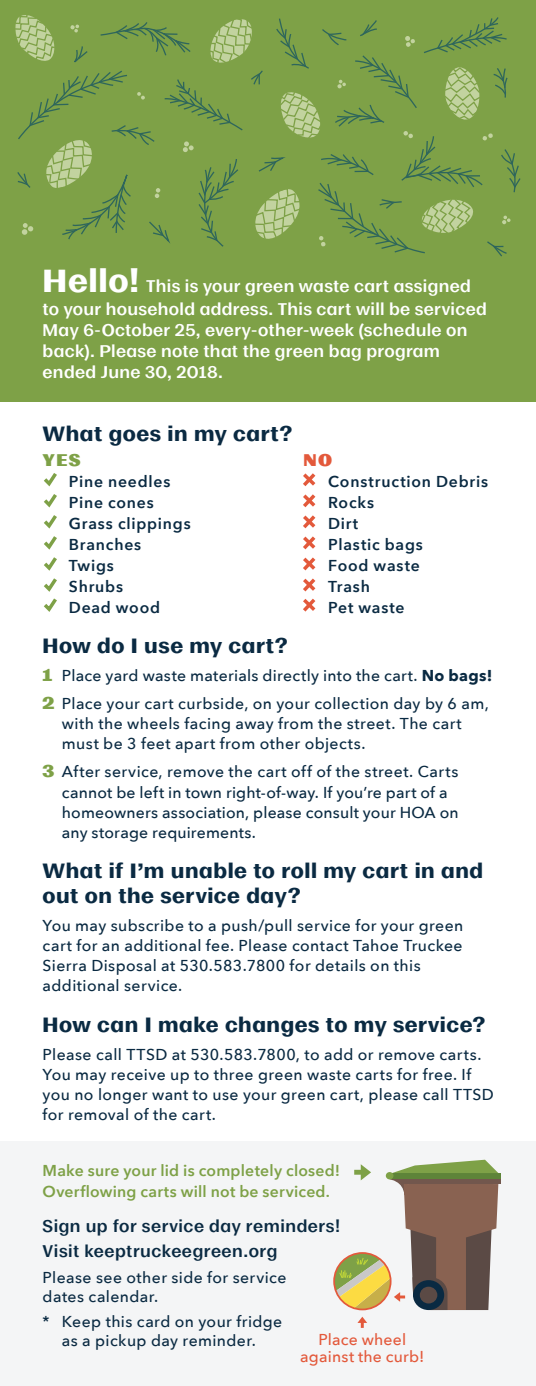
<style>
.page{position:relative;width:536px;height:1386px;background:#fff}
.page>*{position:absolute;margin:0;border:0;box-sizing:border-box;transform-origin:0 0}
.t1{font:700 19.25px/24.5px "Moriston";letter-spacing:.03em;color:#0a2a42}
.t2{font:500 15.75px/20.1px "Avenir Next";letter-spacing:.025em;color:#0a2a42}
.t3{font:600 15.75px/21px "Moriston";letter-spacing:.02em;color:#fff}
.t4{font:600 15.75px "Avenir Next";letter-spacing:.05em;color:#0a2a42}
.t5{font:600 15.75px/21px "Avenir Next";letter-spacing:.015em;color:#7ea147}
.t6{font:600 15.75px/24.5px "Moriston";letter-spacing:.035em;color:#0a2a42}
.t7{font:500 15.75px/17.5px "Avenir Next";letter-spacing:.01em;color:#e3593b;text-align:center}
.t8{font:900 15.75px "Moriston";color:#7ea147}
.t9{font:900 15.75px "Moriston";color:#e3593b}
.s1{font-weight:700;font-size:29.75px}
.s2{font-family:"Moriston";font-weight:900;color:#7ea147}
.s3{font-weight:700}
</style>
<div class="page">
<div style="left:0;top:1141px;width:536px;height:245px;background:#f4f5f6"></div>
<div style="left:0;top:0;width:536px;height:402px;background:#7ea147"></div>
<div style="left:402px;top:1179px;width:98px;height:5px;background:#72574d"></div>
<div style="left:389px;top:1173px;width:112px;height:6px;background:#5e8439"></div>
<svg style="left:44px;top:473px;width:13px;height:139px"></svg>
<svg style="left:303px;top:473px;width:13px;height:139px"></svg>
<svg style="left:15px;top:15px;width:506px;height:242px"></svg>
<svg style="left:357px;top:1317px;width:10px;height:11px"></svg>
<svg style="left:334px;top:1160px;width:164px;height:150px"></svg>
<p class="t3" style="left:43px;top:274px;width:445px;line-height:22.8px"><span class="s1">Hello!</span> This is your green waste cart assigned to your household address. This cart will be serviced</p>
<p class="t3" style="left:43px;top:319px;width:426px">May 6-October 25, every-other-week (schedule on back). Please note that the green bag program ended June 30, 2018.</p>
<p class="t1" style="left:43px;top:421px;width:251px">What goes in my cart?</p>
<p class="t8" style="left:43px;top:447px;width:39px">YES</p>
<p class="t9" style="left:303px;top:447px;width:30px">NO</p>
<p class="t4" style="left:69px;top:468px;width:103px">Pine needles</p>
<p class="t4" style="left:328px;top:468px;width:161px">Construction Debris</p>
<p class="t4" style="left:69px;top:489px;width:86px">Pine cones</p>
<p class="t4" style="left:328px;top:489px;width:47px">Rocks</p>
<p class="t4" style="left:69px;top:510px;width:123px">Grass clippings</p>
<p class="t4" style="left:328px;top:510px;width:32px">Dirt</p>
<p class="t4" style="left:69px;top:531px;width:74px">Branches</p>
<p class="t4" style="left:328px;top:531px;width:96px">Plastic bags</p>
<p class="t4" style="left:69px;top:552px;width:46px">Twigs</p>
<p class="t4" style="left:328px;top:552px;width:93px">Food waste</p>
<p class="t4" style="left:69px;top:573px;width:56px">Shrubs</p>
<p class="t4" style="left:328px;top:573px;width:43px">Trash</p>
<p class="t4" style="left:69px;top:594px;width:93px">Dead wood</p>
<p class="t4" style="left:328px;top:594px;width:78px">Pet waste</p>
<p class="t1" style="left:43px;top:633px;width:247px">How do I use my cart?</p>
<p class="t2" style="left:43px;top:661px;width:451px;line-height:28px"><span class="s2">1</span> Place yard waste materials directly into the cart. <span class="s3">No bags!<br></span><span class="s2">2</span> Place your cart curbside, on your collection day by 6 am,</p>
<p class="t2" style="left:62px;top:713px;width:401px">with the wheels facing away from the street. The cart must be 3 feet apart from other objects.</p>
<p class="t2" style="left:62px;top:761px;width:398px;text-indent:-19px"><span class="s2">3</span> After service, remove the cart off of the street. Carts cannot be left in town right-of-way. If you’re part of a homeowners association, please consult your HOA on any storage requirements.</p>
<p class="t1" style="left:43px;top:858px;width:442px">What if I’m unable to roll my cart in and out on the service day?</p>
<p class="t2" style="left:43px;top:915px;width:422px">You may subscribe to a push/pull service for your green cart for an additional fee. Please contact Tahoe Truckee Sierra Disposal at 530.583.7800 for details on this additional service.</p>
<p class="t1" style="left:43px;top:1012px;width:444px">How can I make changes to my service?</p>
<p class="t2" style="left:43px;top:1044px;width:452px">Please call TTSD at 530.583.7800, to add or remove carts.<br>You may receive up to three green waste carts for free. If you no longer want to use your green cart, please call TTSD for removal of the cart.</p>
<p class="t5" style="left:43px;top:1160px;width:299px">Make sure your lid is completely closed!<br>Overflowing carts will not be serviced.</p>
<p class="t6" style="left:43px;top:1213px;width:299px">Sign up for service day reminders!<br>Visit keeptruckeegreen.org</p>
<p class="t2" style="left:43px;top:1267px;width:245px;line-height:18.9px">Please see other side for service dates calendar.</p>
<p class="t2" style="left:43px;top:1312px;width:241px;line-height:18.9px;text-align:center">* Keep this card on your fridge as a pickup day reminder.</p>
<p class="t7" style="left:300px;top:1330px;width:126px">Place wheel against the curb!</p>
</div>
